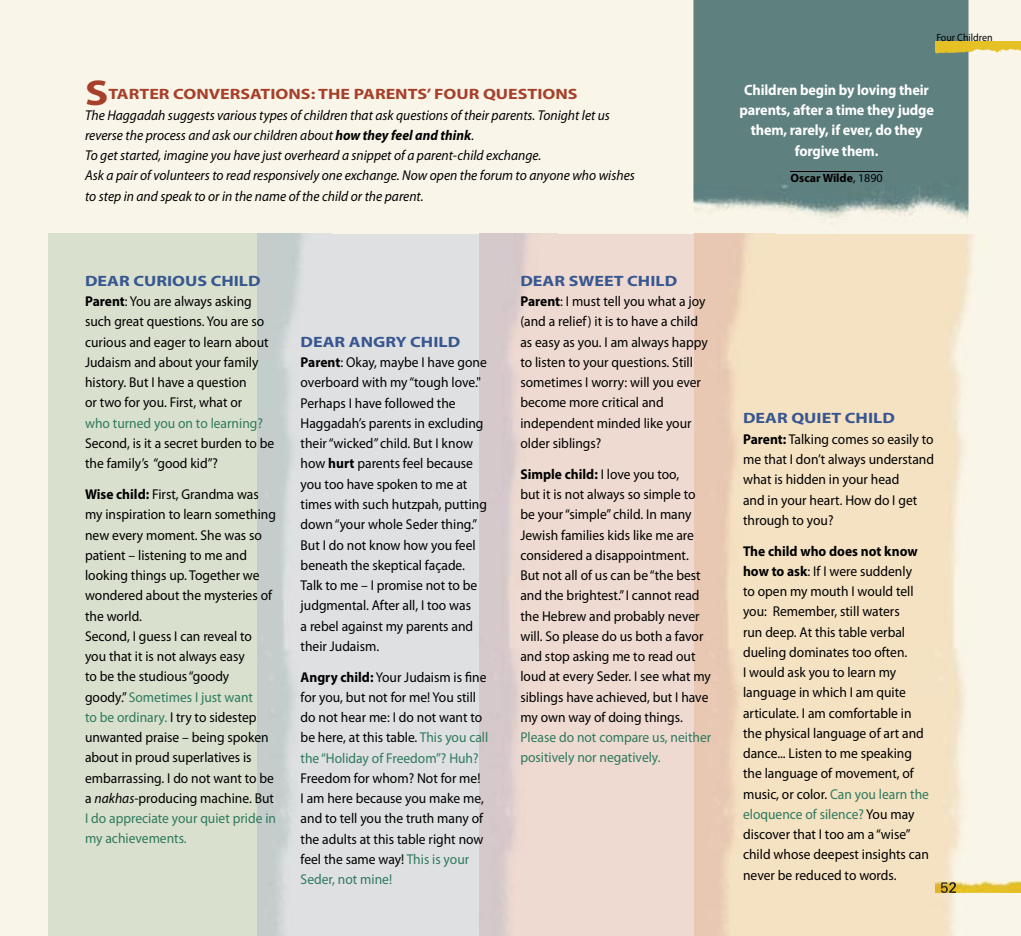
<style>
.page{position:relative;width:1021px;height:936px;background:#fff}
.page>*{position:absolute;margin:0;border:0;box-sizing:border-box;transform-origin:0 0}
.t1{font:700 36px "Myriad Pro";color:#a6402a;scale:1.2 1}
.t2{font:700 15px/20.2px "Myriad Pro";letter-spacing:-.01em;color:#fff;text-align:center;scale:.95 1}
.t3{font:700 15px "Myriad Pro";color:#385791;scale:1.2 1}
.t4{font:700 15px "Myriad Pro";color:#a6402a;scale:1.2 1}
.t5{font:14.25px/20.2px "Myriad Pro";color:#000;scale:.95 1}
.t6{font:italic 14.25px/20.2px "Myriad Pro";color:#000;scale:.95 1}
.t7{font:14.25px/20.2px "Myriad Pro";color:#2f795e;scale:.95 1}
.t8{font:700 12px "Myriad Pro";color:#000}
.t9{font:10.5px "Myriad Pro";color:#000;scale:.95 1}
.s1{font-weight:700}
.s2{color:#2f795e}
.s3{font-style:italic}
.s4{font-weight:400}
</style>
<div class="page">
<div style="left:1px;top:0;width:1019px;height:935px;background:#faf5e9"></div>
<img style="left:1001px;top:880px;width:19px;height:12px">
<hr style="left:0;top:0;width:1px;height:935px;background:#faf5e9">
<img style="left:693px;top:0;width:275px;height:234px">
<img style="left:49px;top:234px;width:252px;height:701px">
<img style="left:301px;top:234px;width:232px;height:701px">
<img style="left:533px;top:234px;width:242px;height:701px">
<svg style="left:693px;top:234px;width:1px;height:17px"></svg>
<img style="left:775px;top:397px;width:226px;height:538px">
<img style="left:775px;top:234px;width:226px;height:163px">
<svg style="left:935px;top:892px;width:21px;height:1px"></svg>
<img style="left:935px;top:882px;width:21px;height:10px">
<hr style="left:790px;top:171px;width:92px;height:1px;background:#000">
<img style="left:935px;top:42px;width:85px;height:13px">
<h1 class="t1" style="left:85px;top:73px;width:21px">S</h1>
<p class="t6" style="left:85px;top:105px;width:580px">The Haggadah suggests various types of children that ask questions of their parents. Tonight let us reverse the process and ask our children about <span class="s1">how they feel and think</span>.<br>To get started, imagine you have just overheard a snippet of a parent-child exchange.<br>Ask a pair of volunteers to read responsively one exchange. Now open the forum to anyone who wishes to step in and speak to or in the name of the child or the parent.</p>
<p class="t4" style="left:108px;top:86px;width:392px">TARTER CONVERSATIONS: THE PARENTS’FOUR QUESTIONS</p>
<p class="t3" style="left:85px;top:272px;width:148px">DEAR CURIOUS CHILD</p>
<p class="t5" style="left:85px;top:291px;width:195px"><span class="s1">Parent</span>: You are always asking such great questions. You are so curious and eager to learn about<br>Judaism and about your family history. But I have a question<br>or two for you. First, what or</p>
<p class="t7" style="left:85px;top:413px;width:189px">who turned you on to learning?</p>
<p class="t5" style="left:85px;top:433px;width:200px">Second aitis, secret burden to be the family s’ “good kid ?“</p>
<p class="t5" style="left:85px;top:484px;width:202px"><span class="s1">Wise child:</span> First, Grandma was my inspiration to learn something new every moment. She was so patient – listening to me and looking things up. Together we wondered about the mysteries of the world.<br>Second I, guess I can reveal to you that isit not always easy<br>to be the studious“goody<br>goody” . <span class="s2">Sometimes I just want<br>to be ordinary</span> I<span class="s2">.</span> try to sidestep unwanted praise – being spoken about in proud superlatives is embarrassing I. do not want to be a <span class="s3">nakhas</span>-producing machine. But<br><span class="s2">I do appreciate your quiet pride in my achievements.</span></p>
<p class="t3" style="left:300px;top:333px;width:134px">DEAR ANGRY CHILD</p>
<p class="t5" style="left:300px;top:352px;width:198px"><span class="s1">Parent</span>: Okay, maybe I have gone overboard with my“tough love".<br>Perhaps I have followed the<br>Haggadahs’ parents in excluding their“wicked”child. But I know how <span class="s1">hurt</span> parents feel because you too have spoken to me at times with such hutzpah, putting down“your whole Seder thing“.<br>But I do not know how you feel beneath the skeptical façade.<br>Talk to me – I promise not to be judgmental. After all I, too was<br>a rebel against my parents and their Judaism.</p>
<p class="t5" style="left:300px;top:667px;width:199px"><span class="s1">Angry child:</span> Your Judaism is fine for you, but not for me! You still do not hear me I: do not want to be here, at this table. <span class="s2">This you call the“Holiday of Freedom”? Huh?</span></p>
<p class="t5" style="left:300px;top:768px;width:194px">Freedom for whom? Not for me!<br>I am here because you make me, and to tell you the truth many of the adults at this table right now feel the same way! <span class="s2">This is your<br>Seder, not mine!</span></p>
<p class="t3" style="left:520px;top:272px;width:132px">DEAR SWEET CHILD</p>
<p class="t5" style="left:520px;top:291px;width:199px"><span class="s1">Parent</span> I: must tell you what a joy (and a relief) toisit have a child as easy as you I. am always happy to listen to your questions. Still sometimes I worry: will you ever become more critical and independent minded like your older siblings?</p>
<p class="t5" style="left:520px;top:464px;width:202px"><span class="s1">Simple child</span> I<span class="s1">:</span> love you too,<br>but isit not always so simple to be your“simple”child In. many<br>Jewish families kids like me are considered a disappointment.<br>But not all of us can be“the best and the brightest I” . cannot read the Hebrew and probably never will. So please do us both a favor and stop asking me to read out loud at every Seder I. see what my siblings have achieved, but I have my own way of doing things.</p>
<p class="t7" style="left:520px;top:727px;width:202px">Please do not compare us, neither positively nor negatively.</p>
<p class="t9" style="left:936px;top:32px;width:61px">Four Children</p>
<p class="t2" style="left:739px;top:80px;width:206px">Children begin by loving their parents, after a time they judge them, rarely if, ever, do they forgive them.</p>
<p class="t8" style="left:790px;top:171px;width:94px">Oscar Wilde<span class="s4">, 1890</span></p>
<p class="t3" style="left:743px;top:410px;width:128px">DEAR QUIET CHILD</p>
<p class="t5" style="left:743px;top:429px;width:202px"><span class="s1">Parent:</span> Talking comes so easily to me that I don t’ always understand what is hidden in your head<br>and in your heart. How do I get through to you?</p>
<p class="t5" style="left:743px;top:541px;width:197px"><span class="s1">The child who does not know how to ask</span> IIf: were suddenly<br>to open my mouth I would tell you: Remember, still waters<br>run deep. At this table verbal dueling dominates too often.<br>I would ask you to learn my language in which I am quite articulate I. am comfortable in the physical language of art and dance... Listen to me speaking the language of movement, of music, or color. <span class="s2">Can you learn the eloquence of silence?</span> You may discover that I too am “a wise“ child whose deepest insights can never be reduced to words.</p>
</div>
